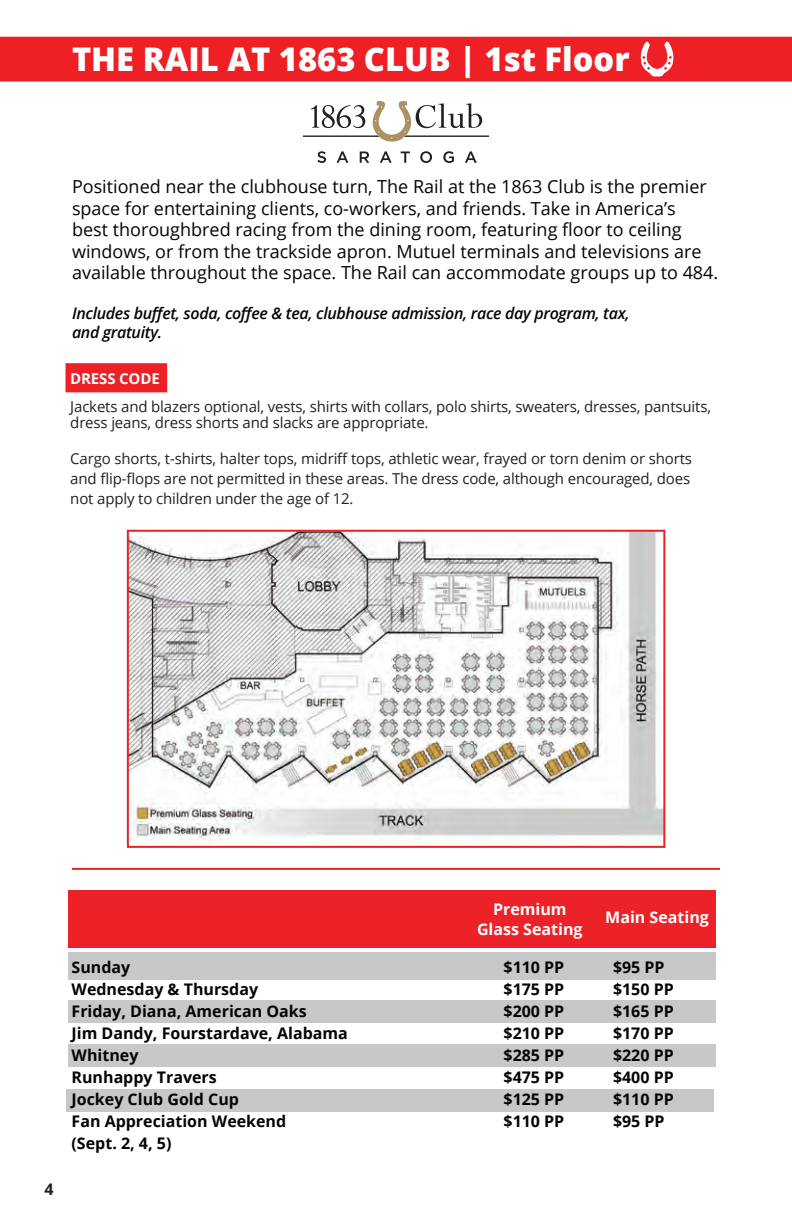
<style>
.page{position:relative;width:792px;height:1224px;background:#fff}
.page>*{position:absolute;margin:0;border:0;box-sizing:border-box;transform-origin:0 0}
.t1{font:800 32.6px "Open Sans";color:#fff}
.t2{font:18px/21.6px "Open Sans";color:#040503}
.t3{font:700 16px "Open Sans";color:#040503}
.t4{font:italic 600 16px/19.2px "Open Sans";letter-spacing:-.02em;color:#040503}
.t5{font:700 16px/19.2px "Open Sans";color:#fff;text-align:center}
.t6{font:700 16px "Open Sans";color:#231f20}
.t7{font:15px/20px "Open Sans";letter-spacing:-.01em;color:#231f20}
.t8{font:700 15px "Open Sans";letter-spacing:-.01em;color:#fff}
</style>
<div class="page">
<div style="left:68px;top:890px;width:648px;height:57px;background:#ed2128"></div>
<div style="left:68px;top:953px;width:648px;height:27px;background:#c7c8ca"></div>
<div style="left:68px;top:1000px;width:648px;height:23px;background:#c7c8ca"></div>
<div style="left:66px;top:1089px;width:648px;height:23px;background:#c7c8ca"></div>
<div style="left:68px;top:1045px;width:648px;height:22px;background:#c7c8ca"></div>
<hr style="left:72px;top:868px;width:648px;height:2px;background:#ed2128">
<img style="left:130px;top:533px;width:532px;height:307px">
<div style="left:127px;top:530px;width:538px;height:318px;border:2px solid #ee2026"></div>
<hr style="left:303px;top:135px;width:186px;height:2px;background:#231f20">
<svg style="left:317px;top:151px;width:9px;height:12px"></svg>
<svg style="left:337px;top:151px;width:11px;height:12px"></svg>
<svg style="left:360px;top:151px;width:9px;height:12px"></svg>
<svg style="left:380px;top:151px;width:12px;height:12px"></svg>
<svg style="left:401px;top:151px;width:9px;height:12px"></svg>
<svg style="left:420px;top:151px;width:12px;height:12px"></svg>
<svg style="left:443px;top:151px;width:11px;height:12px"></svg>
<svg style="left:465px;top:151px;width:12px;height:12px"></svg>
<svg style="left:311px;top:105px;width:54px;height:23px"></svg>
<svg style="left:373px;top:101px;width:109px;height:41px"></svg>
<div style="left:0;top:37px;width:792px;height:45px;background:#ee2026"></div>
<div style="left:66px;top:363px;width:101px;height:29px;background:#ee2026;border:2px solid #ee2026"></div>
<h1 class="t1" style="left:72px;top:34px;width:559px">THE RAIL AT 1863 CLUB | 1st Floor</h1>
<p class="t2" style="left:72px;top:175px;width:648px">Positioned near the clubhouse turn, The Rail at the 1863 Club is the premier space for entertaining clients, co-workers, and friends. Take in America’s<br>best thoroughbred racing from the dining room, featuring floor to ceiling windows, or from the trackside apron. Mutuel terminals and televisions are available throughout the space. The Rail can accommodate groups up to 484.</p>
<p class="t4" style="left:72px;top:303px;width:559px">Includes buffet, soda, coffee &amp; tea, clubhouse admission, race day program, tax, and gratuity.</p>
<p class="t8" style="left:70px;top:368px;width:91px">DRESS CODE</p>
<p class="t7" style="left:70px;top:398px;width:642px;line-height:16px">Jackets and blazers optional, vests, shirts with collars, polo shirts, sweaters, dresses, pantsuits, dress jeans, dress shorts and slacks are appropriate.</p>
<p class="t7" style="left:70px;top:448px;width:623px;text-align:justify">Cargo shorts, t-shirts, halter tops, midriff tops, athletic wear, frayed or torn denim or shorts and flip-flops are not permitted in these areas. The dress code, although encouraged, does not apply to children under the age of 12.</p>
<p class="t6" style="left:44px;top:1178px;width:11px">4</p>
<p class="t5" style="left:477px;top:900px;width:107px">Premium<br>Glass Seating</p>
<p class="t5" style="left:605px;top:908px;width:105px">Main Seating</p>
<p class="t3" style="left:72px;top:956px;width:60px">Sunday</p>
<p class="t3" style="left:504px;top:956px;width:62px">$110 PP</p>
<p class="t3" style="left:613px;top:956px;width:53px">$95 PP</p>
<p class="t3" style="left:72px;top:978px;width:188px">Wednesday &amp; Thursday</p>
<p class="t3" style="left:504px;top:978px;width:62px">$175 PP</p>
<p class="t3" style="left:613px;top:978px;width:62px">$150 PP</p>
<p class="t3" style="left:72px;top:1000px;width:237px">Friday, Diana, American Oaks</p>
<p class="t3" style="left:504px;top:1000px;width:62px">$200 PP</p>
<p class="t3" style="left:613px;top:1000px;width:62px">$165 PP</p>
<p class="t3" style="left:72px;top:1022px;width:278px">Jim Dandy, Fourstardave, Alabama</p>
<p class="t3" style="left:504px;top:1022px;width:62px">$210 PP</p>
<p class="t3" style="left:613px;top:1022px;width:62px">$170 PP</p>
<p class="t3" style="left:72px;top:1044px;width:68px">Whitney</p>
<p class="t3" style="left:504px;top:1044px;width:62px">$285 PP</p>
<p class="t3" style="left:613px;top:1044px;width:62px">$220 PP</p>
<p class="t3" style="left:72px;top:1066px;width:147px">Runhappy Travers</p>
<p class="t3" style="left:504px;top:1066px;width:62px">$475 PP</p>
<p class="t3" style="left:613px;top:1066px;width:62px">$400 PP</p>
<p class="t3" style="left:72px;top:1088px;width:169px">Jockey Club Gold Cup</p>
<p class="t3" style="left:504px;top:1088px;width:62px">$125 PP</p>
<p class="t3" style="left:613px;top:1088px;width:62px">$110 PP</p>
<p class="t3" style="left:72px;top:1110px;width:216px">Fan Appreciation Weekend</p>
<p class="t3" style="left:504px;top:1110px;width:62px">$110 PP</p>
<p class="t3" style="left:613px;top:1110px;width:53px">$95 PP</p>
<p class="t3" style="left:72px;top:1132px;width:101px">(Sept. 2, 4, 5)</p>
</div>
